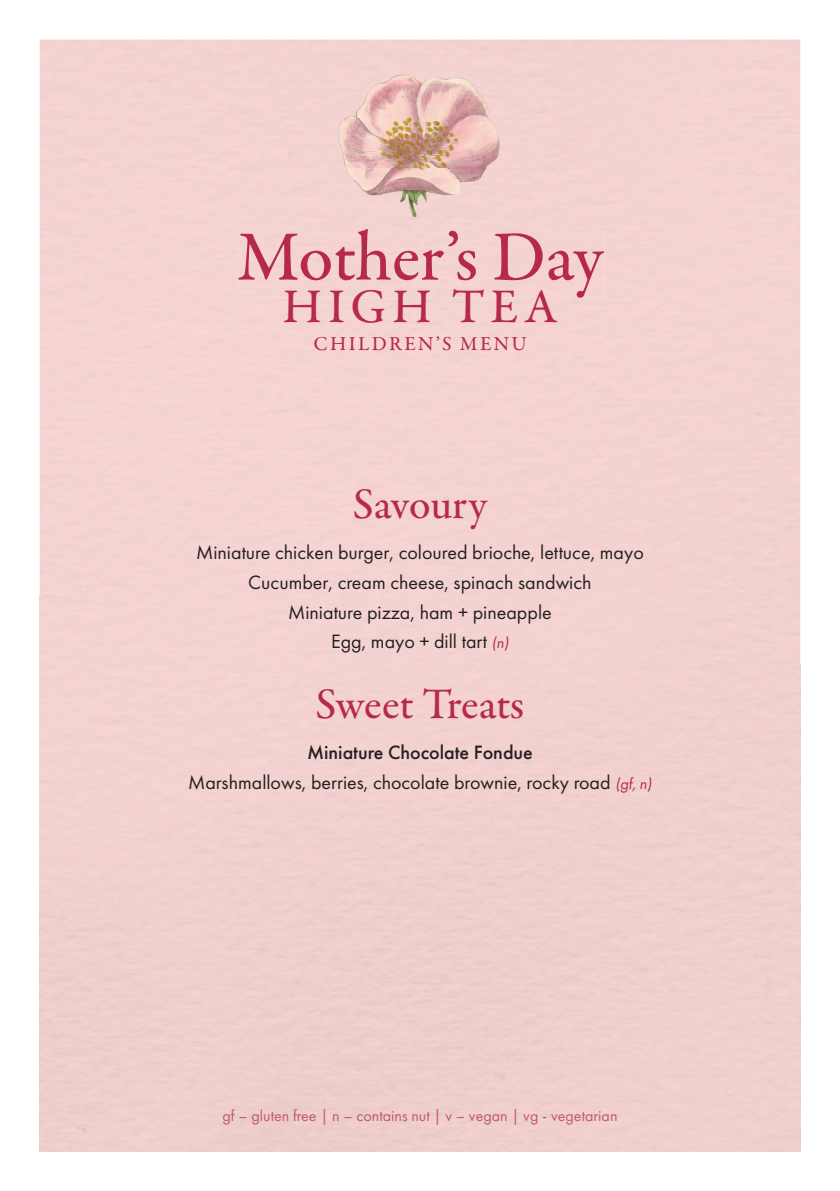
<style>
.page{position:relative;width:840px;height:1191px;background:#fff}
.page>*{position:absolute;margin:0;border:0;box-sizing:border-box;transform-origin:0 0}
.t1{font:500 71.2px "Garamond Premr Pro";letter-spacing:-.01em;color:#b6294d}
.t2{font:500 48.8px "Garamond Premr Pro";letter-spacing:.125em;color:#b6294d}
.t3{font:500 44px "Garamond Premr Pro";letter-spacing:-.01em;color:#b6294d}
.t4{font:20px/29.6px "Futura PT";color:#231f20;text-align:center}
.t5{font:500 20px "Garamond Premr Pro";letter-spacing:.12em;color:#b6294d}
.t6{font:16px "Futura PT";color:#c25965}
.s1{font-style:italic;font-size:16px;color:#b6294d}
.s2{font-weight:500}
</style>
<div class="page">
<div style="left:238px;top:229px;width:366px;height:69px;background:#f4d3d1"></div>
<img style="left:331px;top:49px;width:177px;height:190px">
<h1 class="t1" style="left:237px;top:214px;width:367px">Mother’s Day</h1>
<h2 class="t2" style="left:282px;top:277px;width:276px">HIGH TEA</h2>
<p class="t5" style="left:313px;top:331px;width:214px">CHILDREN’S MENU</p>
<h3 class="t3" style="left:353px;top:478px;width:136px">Savoury</h3>
<p class="t4" style="left:196px;top:537px;width:449px">Miniature chicken burger, coloured brioche, lettuce, mayo Cucumber, cream cheese, spinach sandwich<br>Miniature pizza, ham + pineapple<br>Egg, mayo + dill tart <span class="s1">(n)</span></p>
<h3 class="t3" style="left:315px;top:678px;width:210px">Sweet Treats</h3>
<p class="t4" style="left:188px;top:737px;width:465px"><span class="s2">Miniature Chocolate Fondue<br></span>Marshmallows, berries, chocolate brownie, rocky road <span class="s1">(gf, n)</span></p>
<p class="t6" style="left:222px;top:1106px;width:396px">gf – gluten free | n – contains nut | v – vegan | vg - vegetarian</p>
</div>
